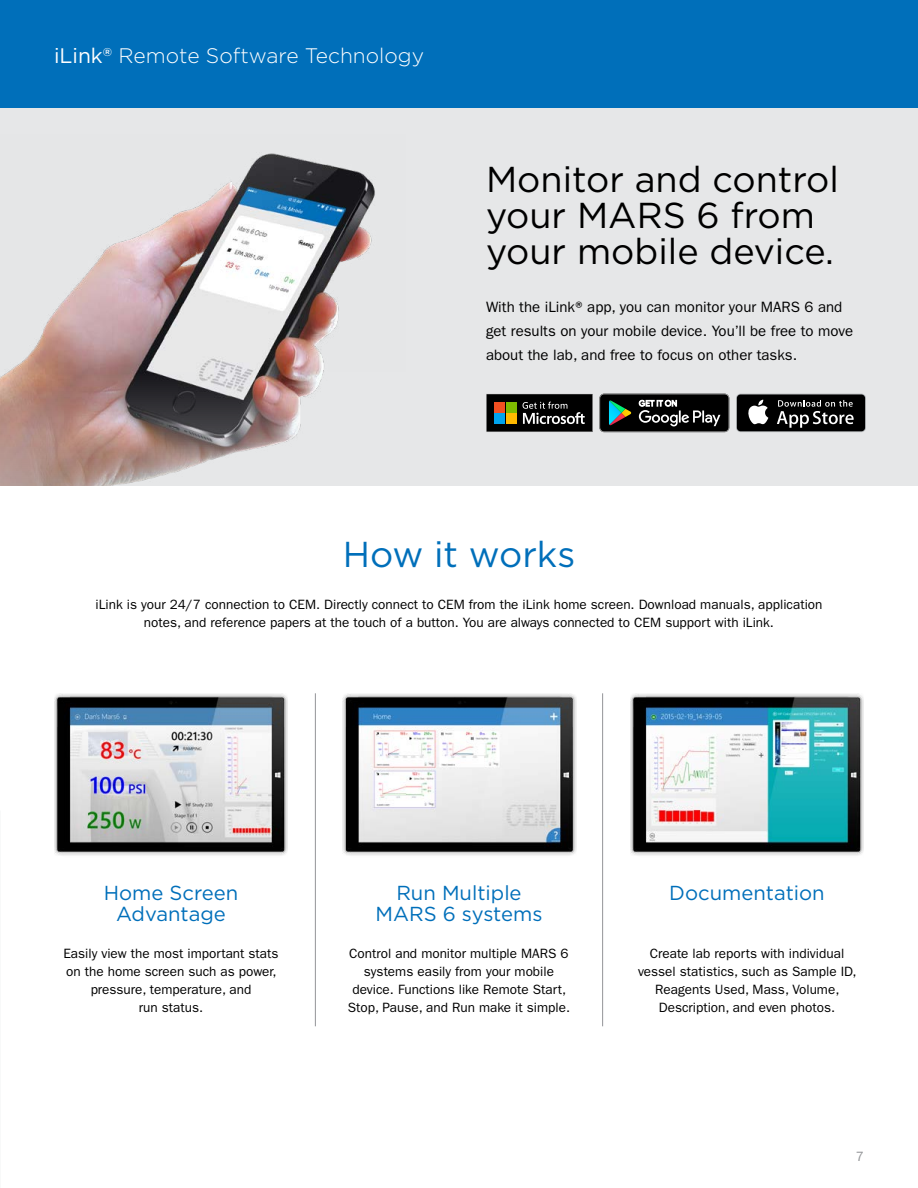
<style>
.page{position:relative;width:918px;height:1188px;background:#fff}
.page>*{position:absolute;margin:0;border:0;box-sizing:border-box;transform-origin:0 0}
.tile_heading{font:36px/36px "Gotham HTF";color:#000}
.Medium_Heading{font:36px "Gotham HTF";color:#006fba}
.body_copy{font:300 21px "Gotham HTF";color:#fff}
.mini_heading{font:20.25px/20.2px "Gotham HTF";color:#006fba;text-align:center}
.body_copy-2{font:15px/24px "ITC Franklin Gothic Std";color:#000}
.chart_copy{font:13.5px/18px "ITC Franklin Gothic Std";color:#000;text-align:center}
.t1{font:13.5px "ITC Franklin Gothic Std";color:#939598}
.s1{font-weight:400}
</style>
<div class="page">
<div style="left:0;top:0;width:918px;height:108px;background:#006fba"></div>
<div style="left:0;top:108px;width:918px;height:378px;background:#e6e7e8"></div>
<svg style="left:486px;top:394px;width:107px;height:38px"></svg>
<svg style="left:599px;top:394px;width:130px;height:38px"></svg>
<svg style="left:736px;top:394px;width:130px;height:38px"></svg>
<div style="left:737px;top:395px;width:128px;height:36px;background:#000;border-radius:4px"></div>
<svg style="left:748px;top:400px;width:20px;height:24px"></svg>
<svg style="left:777px;top:400px;width:77px;height:28px"></svg>
<img style="left:0;top:153px;width:375px;height:333px">
<img style="left:342px;top:694px;width:234px;height:162px">
<img style="left:630px;top:693px;width:234px;height:163px">
<img style="left:54px;top:693px;width:234px;height:163px">
<hr style="left:315px;top:693px;width:1px;height:333px;background:#939598">
<hr style="left:602px;top:693px;width:1px;height:333px;background:#939598">
<p class="body_copy" style="left:54px;top:44px;width:372px"><span class="s1">iLink</span><sup>®</sup> Remote Software Technology</p>
<p class="tile_heading" style="left:486px;top:161px;width:355px">Monitor and control your MARS 6 from your mobile device.</p>
<p class="body_copy-2" style="left:486px;top:295px;width:369px">With the iLink® app, you can monitor your MARS 6 and get results on your mobile device. You’ll be free to move about the lab, and free to focus on other tasks.</p>
<p class="Medium_Heading" style="left:343px;top:535px;width:234px">How it works</p>
<p class="chart_copy" style="left:96px;top:596px;width:728px">iLink is your 24/7 connection to CEM. Directly connect to CEM from the iLink home screen. Download manuals, application notes, and reference papers at the touch of a button. You are always connected to CEM support with iLink.</p>
<p class="mini_heading" style="left:104px;top:883px;width:136px">Home Screen<br>Advantage</p>
<p class="chart_copy" style="left:63px;top:945px;width:217px">Easily view the most important stats on the home screen such as power, pressure, temperature, and<br>run status.</p>
<p class="mini_heading" style="left:376px;top:883px;width:168px">Run Multiple<br>MARS 6 systems</p>
<p class="chart_copy" style="left:348px;top:945px;width:224px">Control and monitor multiple MARS 6 systems easily from your mobile device. Functions like Remote Start, Stop, Pause, and Run make it simple.</p>
<p class="mini_heading" style="left:669px;top:883px;width:157px">Documentation</p>
<p class="chart_copy" style="left:638px;top:945px;width:220px">Create lab reports with individual vessel statistics, such as Sample ID, Reagents Used, Mass, Volume, Description, and even photos.</p>
<p class="t1" style="left:856px;top:1149px;width:10px">7</p>
</div>
